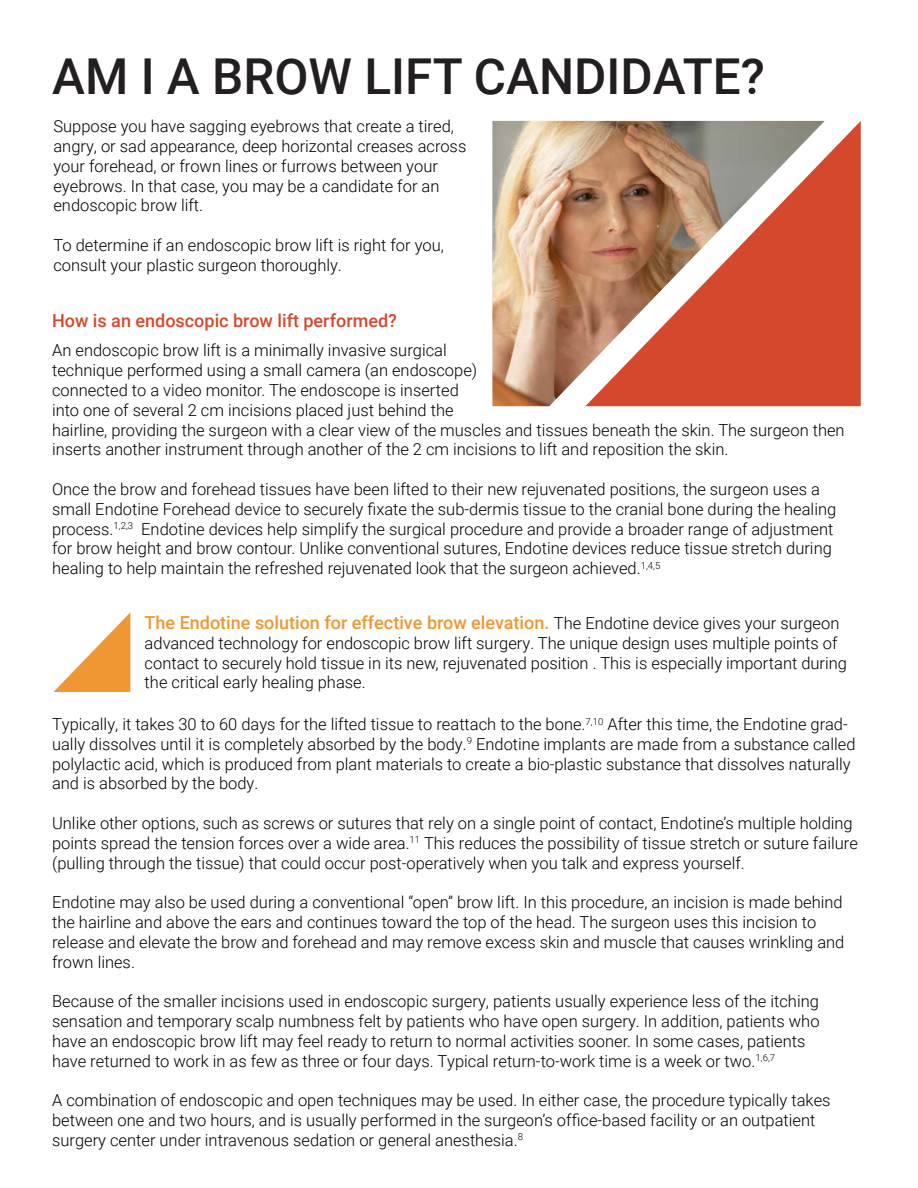
<style>
.page{position:relative;width:918px;height:1188px;background:#fff}
.page>*{position:absolute;margin:0;border:0;box-sizing:border-box;transform-origin:0 0}
._34pt_Size_Align_Left{font:500 49.5px "Roboto";color:#231f20}
._10pt_Size_Align_Left{font:500 18px "Roboto";color:#ef9732}
._12pt_Size_Align_Left{font:500 18px "Roboto";color:#d4492d}
._10pt_Size_Align_Left-2{font:300 16.5px/19.8px "Roboto";color:#000}
.s1{font-weight:300;font-size:16.5px;color:#000}
</style>
<div class="page">
<img style="left:492px;top:121px;width:93px;height:285px">
<svg style="left:585px;top:121px;width:276px;height:285px;background:#c7755d"></svg>
<svg style="left:53px;top:613px;width:77px;height:79px"></svg>
<p class="_34pt_Size_Align_Left" style="left:52px;top:41px;width:714px">AM I A BROW LIFT CANDIDATE?</p>
<p class="_10pt_Size_Align_Left-2" style="left:53px;top:116px;width:414px">Suppose you have sagging eyebrows that create a tired, angry, or sad appearance, deep horizontal creases across your forehead, or frown lines or furrows between your eyebrows. In that case, you may be a candidate for an endoscopic brow lift.</p>
<p class="_10pt_Size_Align_Left-2" style="left:53px;top:235px;width:392px">To determine if an endoscopic brow lift is right for you, consult your plastic surgeon thoroughly.</p>
<p class="_12pt_Size_Align_Left" style="left:52px;top:308px;width:346px">How is an endoscopic brow lift performed?</p>
<p class="_10pt_Size_Align_Left-2" style="left:52px;top:340px;width:794px">An endoscopic brow lift is a minimally invasive surgical<br>technique performed using a small camera (an endoscope)<br>connected to a video monitor. The endoscope is inserted<br>into one of several 2 cm incisions placed just behind the<br>hairline, providing the surgeon with a clear view of the muscles and tissues beneath the skin. The surgeon then inserts another instrument through another of the 2 cm incisions to lift and reposition the skin.</p>
<p class="_10pt_Size_Align_Left-2" style="left:52px;top:479px;width:786px">Once the brow and forehead tissues have been lifted to their new rejuvenated positions, the surgeon uses a small Endotine Forehead device to securely fixate the sub-dermis tissue to the cranial bone during the healing process.<sup>1,2,3</sup> Endotine devices help simplify the surgical procedure and provide a broader range of adjustment for brow height and brow contour. Unlike conventional sutures, Endotine devices reduce tissue stretch during healing to help maintain the refreshed rejuvenated look that the surgeon achieved.<sup>1,4,5</sup></p>
<p class="_10pt_Size_Align_Left" style="left:145px;top:610px;width:696px">The Endotine solution for effective brow elevation. <span class="s1">The Endotine device gives your surgeon</span></p>
<p class="_10pt_Size_Align_Left-2" style="left:145px;top:632px;width:704px">advanced technology for endoscopic brow lift surgery. The unique design uses multiple points of contact to securely hold tissue in its new, rejuvenated position . This is especially important during the critical early healing phase.</p>
<p class="_10pt_Size_Align_Left-2" style="left:52px;top:714px;width:805px">Typically, it takes 30 to 60 days for the lifted tissue to reattach to the bone.<sup>7,10</sup> After this time, the Endotine grad&shy;ually dissolves until it is completely absorbed by the body.<sup>9</sup> Endotine implants are made from a substance called polylactic acid, which is produced from plant materials to create a bio-plastic substance that dissolves naturally and is absorbed by the body.</p>
<p class="_10pt_Size_Align_Left-2" style="left:52px;top:813px;width:807px">Unlike other options, such as screws or sutures that rely on a single point of contact, Endotine’s multiple holding points spread the tension forces over a wide area.<sup>11</sup> This reduces the possibility of tissue stretch or suture failure (pulling through the tissue) that could occur post-operatively when you talk and express yourself.</p>
<p class="_10pt_Size_Align_Left-2" style="left:52px;top:892px;width:794px">Endotine may also be used during a conventional “open” brow lift. In this procedure, an incision is made behind the hairline and above the ears and continues toward the top of the head. The surgeon uses this incision to release and elevate the brow and forehead and may remove excess skin and muscle that causes wrinkling and frown lines.</p>
<p class="_10pt_Size_Align_Left-2" style="left:52px;top:991px;width:769px">Because of the smaller incisions used in endoscopic surgery, patients usually experience less of the itching sensation and temporary scalp numbness felt by patients who have open surgery. In addition, patients who have an endoscopic brow lift may feel ready to return to normal activities sooner. In some cases, patients have returned to work in as few as three or four days. Typical return-to-work time is a week or two.<sup>1,6,7</sup></p>
<p class="_10pt_Size_Align_Left-2" style="left:52px;top:1090px;width:780px">A combination of endoscopic and open techniques may be used. In either case, the procedure typically takes between one and two hours, and is usually performed in the surgeon’s office-based facility or an outpatient surgery center under intravenous sedation or general anesthesia.<sup>8</sup></p>
</div>
